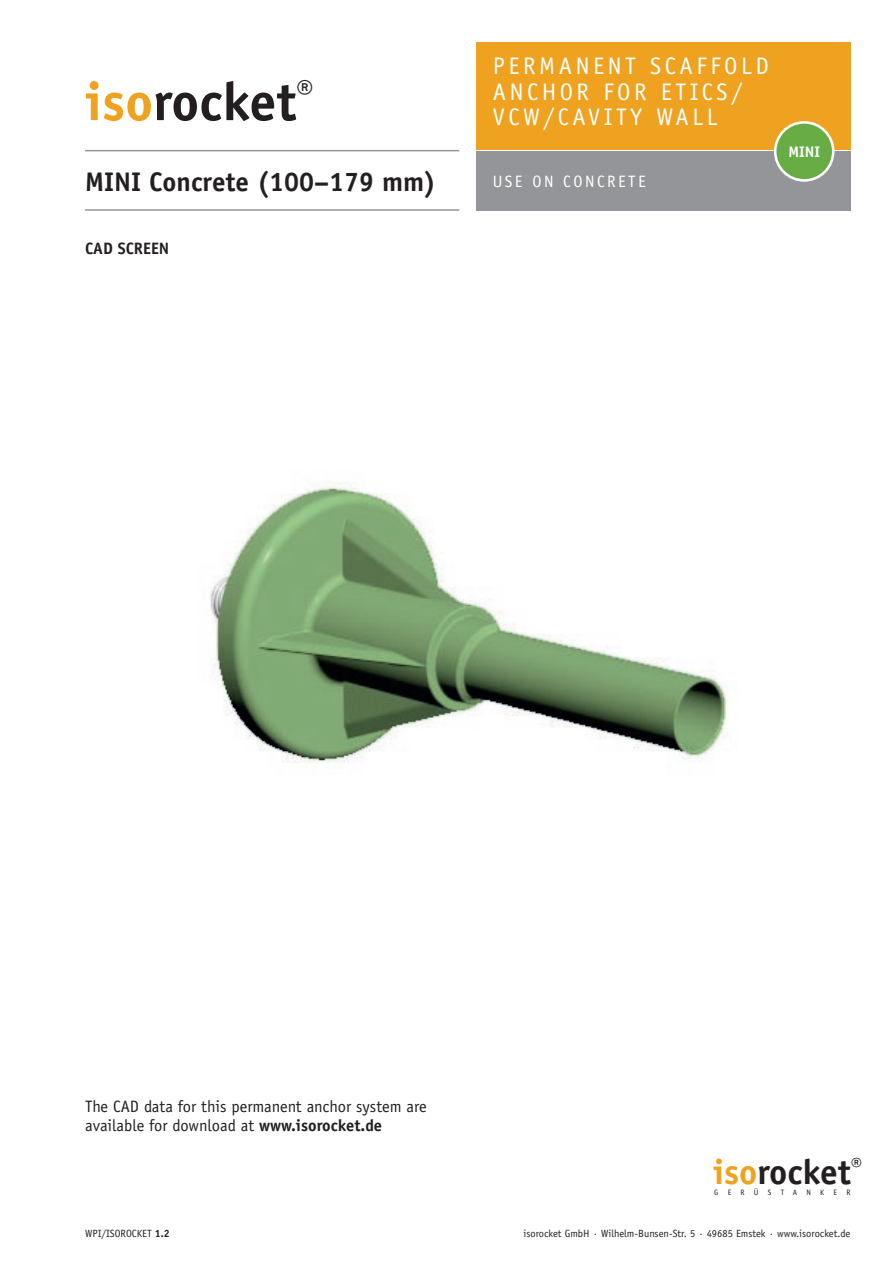
<style>
.page{position:relative;width:893px;height:1263px;background:#fff}
.page>*{position:absolute;margin:0;border:0;box-sizing:border-box;transform-origin:0 0}
.t1{font:700 54px "Officina Sans Std";color:#231f20}
.t2{font:700 35.25px "Officina Sans Std";color:#231f20}
.t3{font:700 27px "Officina Sans Std";color:#231f20}
.t4{font:24px/25.5px "Officina Sans Std";letter-spacing:.15em;color:#fff}
.t5{font:16.5px/19.5px "Officina Sans Std";color:#231f20}
.t6{font:16.5px "Officina Sans Std";letter-spacing:.15em;color:#fff}
.t7{font:700 16.5px "Officina Sans Std";color:#231f20}
.t8{font:700 15.3px "Officina Sans Std";color:#fff}
.t9{font:10.5px "Officina Sans Std";color:#231f20}
.t10{font:7.8px "Officina Sans Std";letter-spacing:1.185em;color:#231f20}
.s1{color:#eea21f}
.s2{font-weight:700}
</style>
<div class="page">
<div style="left:476px;top:43px;width:374px;height:107px;background:#eea21f"></div>
<div style="left:476px;top:151px;width:374px;height:60px;background:#939598"></div>
<hr style="left:85px;top:150px;width:374px;height:1px;background:#939598">
<hr style="left:85px;top:209px;width:374px;height:2px;background:#939598">
<div style="left:775px;top:122px;width:58px;height:58px;background:#67ad44;border-radius:50%"></div>
<div style="left:774px;top:121px;width:60px;height:61px;border:3px solid #fff;border-radius:50%"></div>
<img style="left:210px;top:484px;width:517px;height:279px">
<h1 class="t1" style="left:85px;top:68px;width:230px"><span class="s1">iso</span>rocket<sup>®</sup></h1>
<h3 class="t3" style="left:85px;top:165px;width:353px">MINI Concrete (100–179 mm)</h3>
<h3 class="t7" style="left:85px;top:238px;width:86px">CAD SCREEN</h3>
<h3 class="t4" style="left:493px;top:53px;width:277px">PERMANENT SCAFFOLD<br>ANCHOR FOR ETICS/<br>VCW/CAVITY WALL</h3>
<h3 class="t6" style="left:493px;top:172px;width:154px">USE ON CONCRETE</h3>
<h3 class="t8" style="left:788px;top:142px;width:33px">MINI</h3>
<h3 class="t5" style="left:85px;top:1096px;width:343px">The CAD data for this permanent anchor system are available for download at <span class="s2">www.isorocket.de</span></h3>
<h2 class="t2" style="left:713px;top:1150px;width:151px"><span class="s1">iso</span>rocket<sup>®</sup></h2>
<p class="t10" style="left:714px;top:1187px;width:138px">GERÜSTANKER</p>
<p class="t9" style="left:85px;top:1228px;width:86px">WPI/ISOROCKET <span class="s2">1.2</span></p>
<p class="t9" style="left:523px;top:1228px;width:328px">isorocket GmbH · Wilhelm-Bunsen-Str. 5 · 49685 Emstek · www.isorocket.de</p>
</div>
